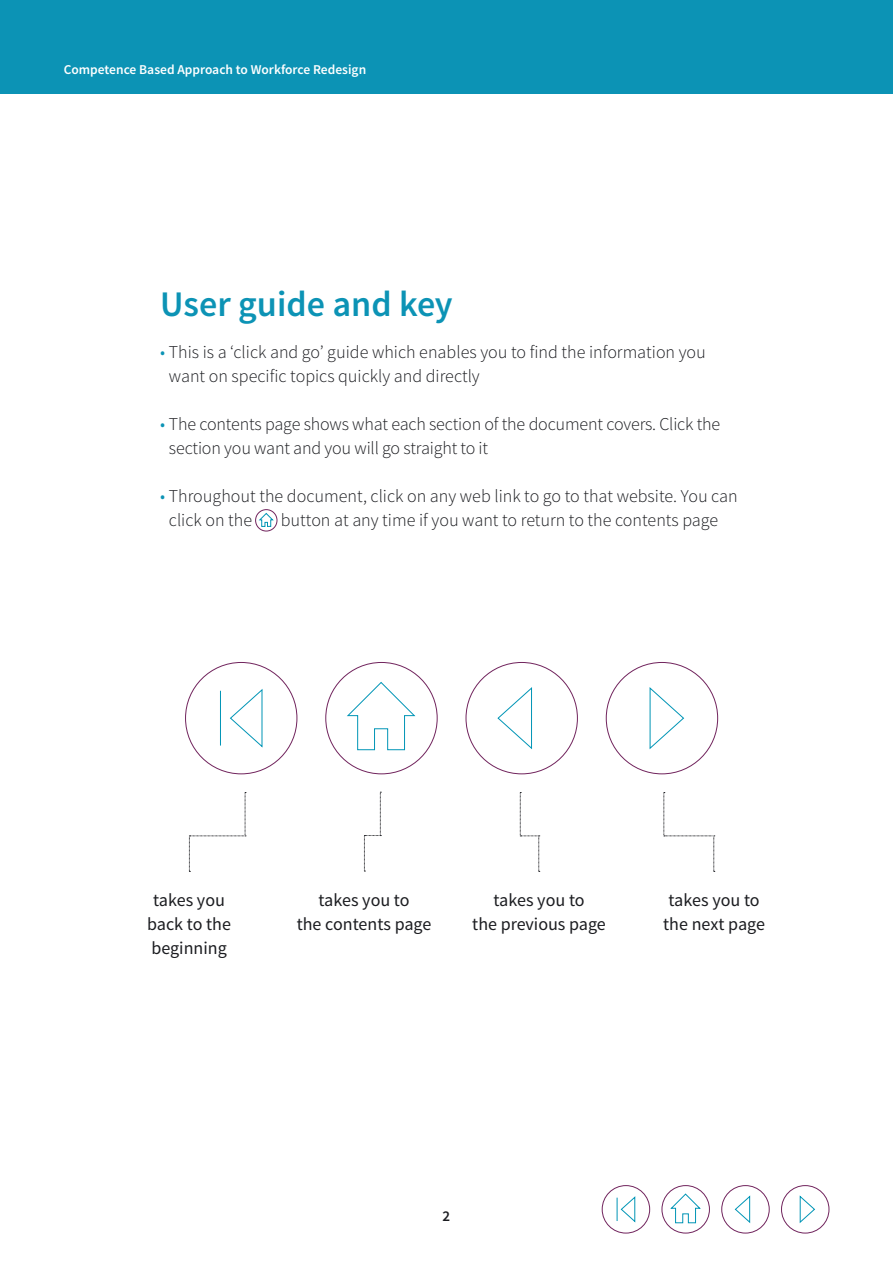
<style>
.page{position:relative;width:893px;height:1263px;background:#fff}
.page>*{position:absolute;margin:0;border:0;box-sizing:border-box;transform-origin:0 0}
.t1{font:600 36px "Source Sans Pro";color:#0c93b5}
.t2{font:300 18px/24px "Source Sans Pro";color:#1b1c20}
.t3{font:18px/24px "Source Sans Pro";color:#1b1c20;text-align:center}
.t4{font:600 15px "Source Sans Pro";color:#1b1c20}
.t5{font:600 13.5px "Source Sans Pro";color:#fff}
.s1{color:#0c93b5}
</style>
<div class="page">
<svg style="left:602px;top:1185px;width:227px;height:48px"></svg>
<svg style="left:520px;top:792px;width:20px;height:80px"></svg>
<svg style="left:664px;top:792px;width:51px;height:80px"></svg>
<svg style="left:364px;top:792px;width:17px;height:80px"></svg>
<svg style="left:189px;top:792px;width:57px;height:80px"></svg>
<svg style="left:185px;top:662px;width:533px;height:112px"></svg>
<svg style="left:255px;top:509px;width:23px;height:22px"></svg>
<div style="left:0;top:0;width:893px;height:94px;background:#0c93b5"></div>
<p class="t5" style="left:64px;top:61px;width:304px">Competence Based Approach to Workforce Redesign</p>
<h1 class="t1" style="left:160px;top:281px;width:294px">User guide and key</h1>
<p class="t2" style="left:169px;top:340px;width:538px;text-indent:-9px"><span class="s1">•</span> This is a ‘click and go’ guide which enables you to find the information you want on specific topics quickly and directly</p>
<p class="t2" style="left:169px;top:412px;width:553px;text-indent:-9px"><span class="s1">•</span> The contents page shows what each section of the document covers. Click the section you want and you will go straight to it</p>
<p class="t2" style="left:169px;top:484px;width:570px;text-indent:-9px"><span class="s1">•</span> Throughout the document, click on any web link to go to that website. You can click on the</p>
<p class="t2" style="left:281px;top:508px;width:439px">button at any time if you want to return to the contents page</p>
<p class="t3" style="left:147px;top:889px;width:85px">takes you back to the beginning</p>
<p class="t3" style="left:297px;top:889px;width:136px">takes you to<br>the contents page</p>
<p class="t3" style="left:472px;top:889px;width:135px">takes you to<br>the previous page</p>
<p class="t3" style="left:663px;top:889px;width:103px;text-align:left">takes you to the next page</p>
<p class="t4" style="left:443px;top:1206px;width:9px">2</p>
</div>
